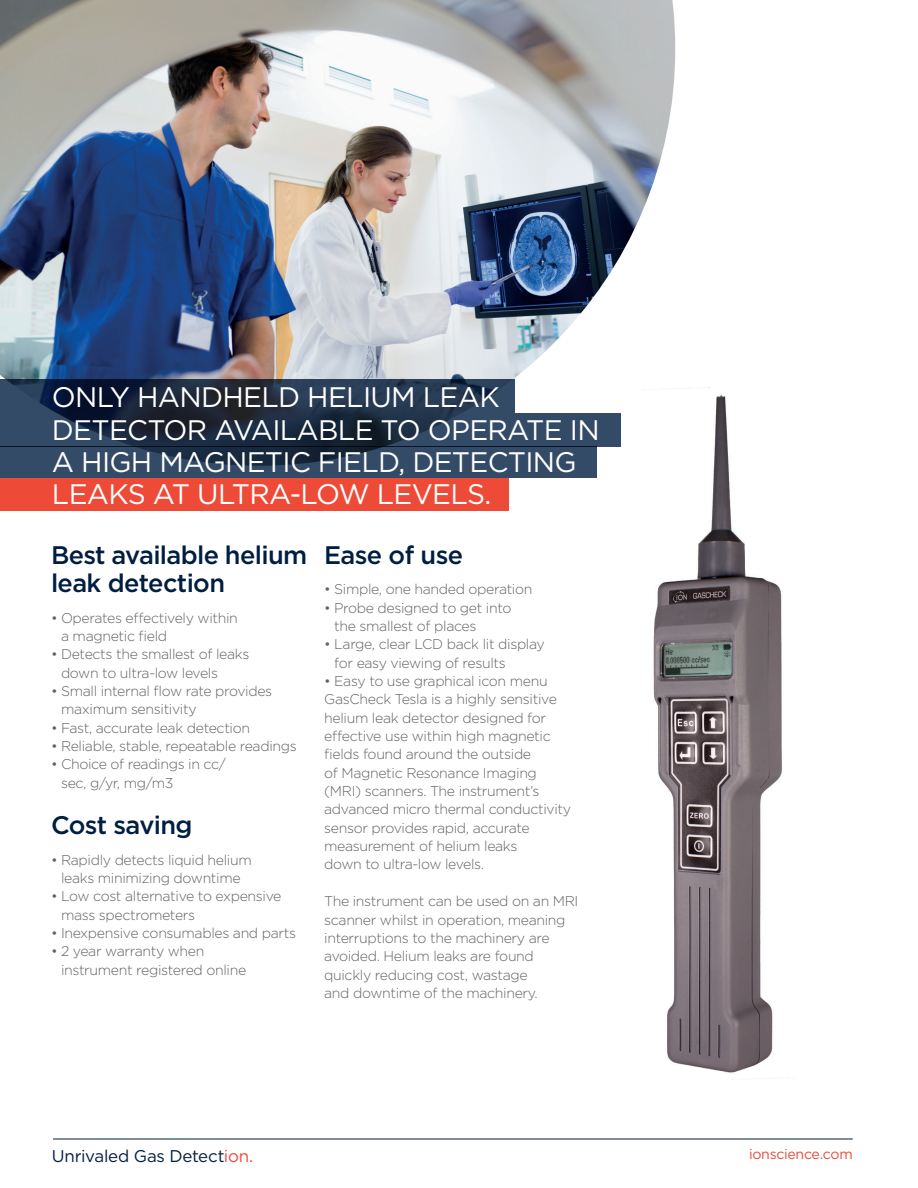
<style>
.page{position:relative;width:918px;height:1188px;background:#fff}
.page>*{position:absolute;margin:0;border:0;box-sizing:border-box;transform-origin:0 0}
.Intro_title{font:28.2px/32.4px "Gotham";letter-spacing:-.025em;color:#fff}
.Subhead_1{font:500 25.35px/28.2px "Gotham";letter-spacing:-.025em;color:#001e41}
.t1{font:16.95px "Gotham";letter-spacing:-.015em;color:#001e41}
.Body_copy_1{font:300 14.1px/18.3px "Gotham";letter-spacing:-.025em;color:#636366}
.t2{font:14.1px "Gotham";letter-spacing:-.025em;color:#ed4b38}
.s1{color:#ed4b38}
</style>
<div class="page">
<img style="left:0;top:0;width:676px;height:379px">
<hr style="left:53px;top:1139px;width:800px;height:1px;background:#001e41">
<img style="left:651px;top:388px;width:137px;height:691px">
<svg style="left:0;top:413px;width:621px;height:34px;background:#23354c"></svg>
<svg style="left:0;top:379px;width:515px;height:34px;background:#1f2f46"></svg>
<svg style="left:0;top:447px;width:597px;height:31px;background:#2e445f"></svg>
<div style="left:0;top:478px;width:508px;height:33px;background:#ed4b38"></div>
<p class="Intro_title" style="left:52px;top:380px;width:549px">ONLY HANDHELD HELIUM LEAK<br>DETECTOR AVAILABLE TO OPERATE IN<br>A HIGH MAGNETIC FIELD, DETECTING<br>LEAKS AT ULTRA-LOW LEVELS.</p>
<p class="Subhead_1" style="left:51px;top:541px;width:258px">Best available helium leak detection</p>
<p class="Body_copy_1" style="left:61px;top:608px;width:178px;text-indent:-10px">• Operates effectively within a magnetic field</p>
<p class="Body_copy_1" style="left:61px;top:645px;width:190px;text-indent:-10px">• Detects the smallest of leaks down to ultra-low levels</p>
<p class="Body_copy_1" style="left:61px;top:681px;width:213px;text-indent:-10px">• Small internal flow rate provides maximum sensitivity</p>
<p class="Body_copy_1" style="left:51px;top:718px;width:201px">• Fast, accurate leak detection</p>
<p class="Body_copy_1" style="left:51px;top:736px;width:247px">• Reliable, stable, repeatable readings</p>
<p class="Body_copy_1" style="left:61px;top:755px;width:166px;text-indent:-10px">• Choice of readings in cc/ sec, g/yr, mg/m3</p>
<p class="Subhead_1" style="left:51px;top:811px;width:143px">Cost saving</p>
<p class="Body_copy_1" style="left:51px;top:850px;width:202px;text-align:center">• Rapidly detects liquid helium leaks minimizing downtime</p>
<p class="Body_copy_1" style="left:61px;top:887px;width:222px;text-indent:-10px">• Low cost alternative to expensive mass spectrometers</p>
<p class="Body_copy_1" style="left:51px;top:923px;width:247px">• Inexpensive consumables and parts</p>
<p class="Body_copy_1" style="left:61px;top:942px;width:187px;text-indent:-10px">• 2 year warranty when instrument registered online</p>
<p class="Subhead_1" style="left:324px;top:541px;width:140px">Ease of use</p>
<p class="Body_copy_1" style="left:324px;top:580px;width:210px">• Simple, one handed operation</p>
<p class="Body_copy_1" style="left:334px;top:598px;width:179px;text-indent:-10px">• Probe designed to get into the smallest of places</p>
<p class="Body_copy_1" style="left:334px;top:635px;width:212px;text-indent:-10px">• Large, clear LCD back lit display for easy viewing of results</p>
<p class="Body_copy_1" style="left:324px;top:672px;width:225px">• Easy to use graphical icon menu</p>
<p class="Body_copy_1" style="left:324px;top:690px;width:249px">GasCheck Tesla is a highly sensitive helium leak detector designed for effective use within high magnetic fields found around the outside<br>of Magnetic Resonance Imaging (MRI) scanners. The instrument’s advanced micro thermal conductivity sensor provides rapid, accurate measurement of helium leaks<br>down to ultra-low levels.</p>
<p class="Body_copy_1" style="left:324px;top:892px;width:256px">The instrument can be used on an MRI scanner whilst in operation, meaning interruptions to the machinery are avoided. Helium leaks are found quickly reducing cost, wastage<br>and downtime of the machinery.</p>
<p class="t1" style="left:52px;top:1145px;width:203px">Unrivaled Gas Detect<span class="s1">ion.</span></p>
<p class="t2" style="left:749px;top:1145px;width:105px">ionscience.com</p>
</div>
